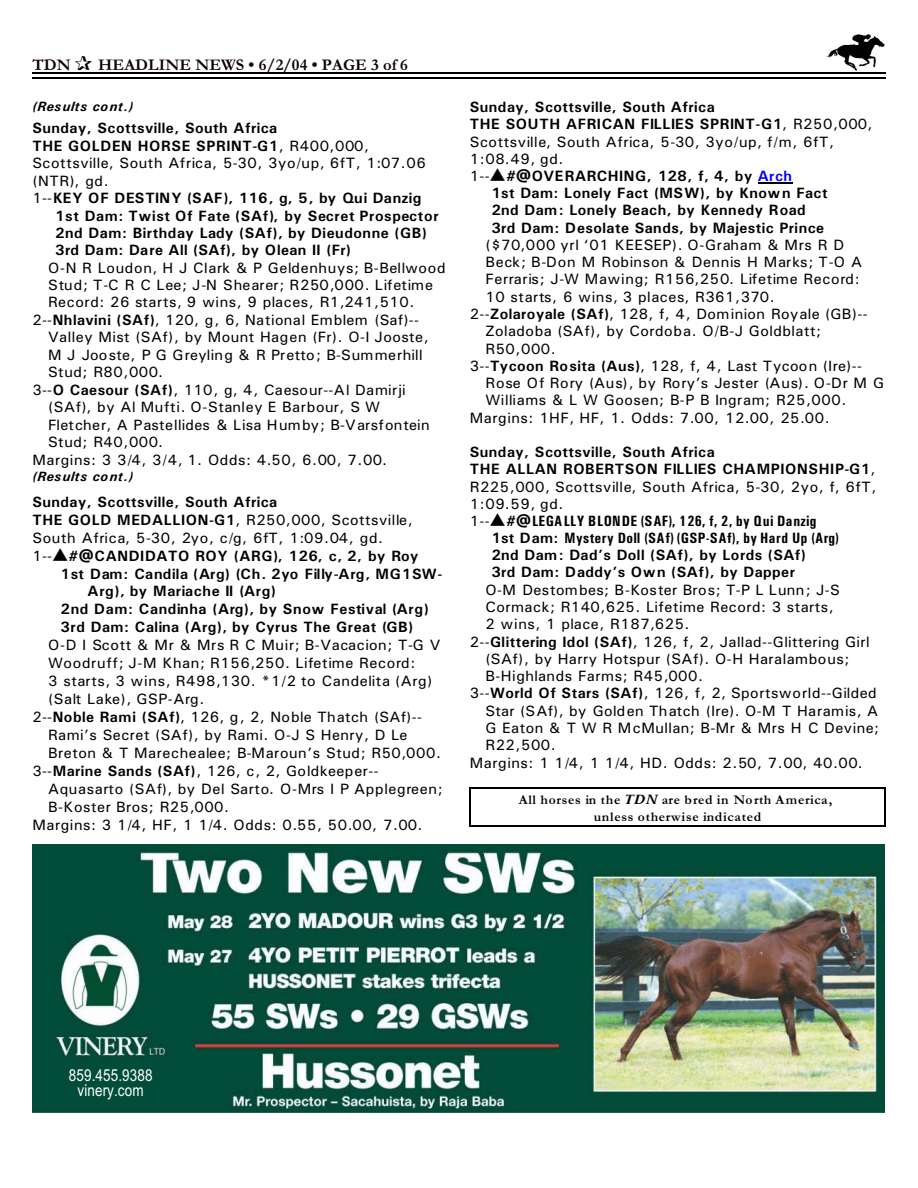
<style>
.page{position:relative;width:918px;height:1188px;background:#fff}
.page>*{position:absolute;margin:0;border:0;box-sizing:border-box;transform-origin:0 0}
.t1{font:700 16.5px "Garamond";letter-spacing:.005em;color:#0f0000}
.t2{font:16.5px/15.5px "Arial Narrow";letter-spacing:.005em;color:#fff;text-align:center}
.t3{font:15px "Univers";letter-spacing:.035em;color:#000}
.t4{font:700 15px/17.2px "Univers";letter-spacing:.03em;color:#000}
.t5{font:15px "Univers";letter-spacing:.01em;color:#000}
.t6{font:700 15px/17.1px "Univers Condensed";letter-spacing:.03em;color:#000}
.t7{font:15px "Univers";letter-spacing:.06em;color:#000}
.t8{font:700 15px "Univers";letter-spacing:.06em;color:#000}
.t9{font:700 15px "Univers";letter-spacing:.01em;color:#000}
.t10{font:15px "Univers";letter-spacing:.055em;color:#000}
.t11{font:700 13.5px/17px "Garamond";letter-spacing:.055em;color:#000;text-align:center}
.t12{font:italic 700 13.5px "Univers";letter-spacing:.04em;color:#000}
.s1{color:#001400}
.s2{font-weight:400}
.s3{font-weight:700}
.s4{color:#00f}
.s5{font-family:"Univers";font-weight:400}
.s6{font-family:"Univers"}
.s7{font-style:italic}
</style>
<div class="page">
<img style="left:826px;top:34px;width:59px;height:36px">
<hr style="left:32px;top:72px;width:853px;height:1px;background:#000">
<hr style="left:32px;top:77px;width:853px;height:2px;background:#000">
<img style="left:32px;top:844px;width:852px;height:269px">
<hr style="left:758px;top:183px;width:35px;height:1px;background:#000">
<hr style="left:470px;top:787px;width:1px;height:40px;background:#000">
<hr style="left:884px;top:787px;width:1px;height:40px;background:#000">
<hr style="left:470px;top:787px;width:415px;height:1px;background:#000">
<hr style="left:470px;top:826px;width:415px;height:1px;background:#000">
<p class="t1" style="left:32px;top:59px;width:40px">TDN</p>
<p class="t1" style="left:98px;top:59px;width:311px">HEADLINE NEWS • 6/2/04 • PAGE 3 of <span class="s1">6</span></p>
<p class="t12" style="left:32px;top:102px;width:102px">(Results cont.)</p>
<p class="t4" style="left:32px;top:121px;width:246px">Sunday, Scottsville, South Africa</p>
<p class="t4" style="left:32px;top:138px;width:338px">THE GOLDEN HORSE SPRINT-G1<span class="s2">, R400,000,</span></p>
<p class="t3" style="left:32px;top:158px;width:395px">Scottsville, South Africa, 5-30, 3yo/up, 6fT, 1:07.06</p>
<p class="t3" style="left:32px;top:175px;width:78px">(NTR), gd.</p>
<p class="t9" style="left:32px;top:193px;width:390px"><span class="s2">1--</span>KEY OF DESTINY (SAF), 116, g, 5, by Qui Danzig</p>
<p class="t4" style="left:55px;top:208px;width:385px">1st Dam: Twist Of Fate (SAf), by Secret Prospector</p>
<p class="t4" style="left:55px;top:225px;width:373px">2nd Dam: Birthday Lady (SAf), by Dieudonne (GB)</p>
<p class="t4" style="left:55px;top:243px;width:297px">3rd Dam: Dare All (SAf), by Olean II (Fr)</p>
<p class="t3" style="left:48px;top:262px;width:399px">O-N R Loudon, H J Clark &amp; P Geldenhuys; B-Bellwood</p>
<p class="t7" style="left:48px;top:280px;width:386px">Stud; T-C R C Lee; J-N Shearer; R250,000. Lifetime</p>
<p class="t3" style="left:48px;top:297px;width:368px">Record: 26 starts, 9 wins, 9 places, R1,241,510.</p>
<p class="t3" style="left:32px;top:315px;width:388px">2--<span class="s3">Nhlavini (SAf)</span>, 120, g, 6, National Emblem (Saf)--</p>
<p class="t3" style="left:48px;top:332px;width:382px">Valley Mist (SAf), by Mount Hagen (Fr). O-I Jooste,</p>
<p class="t5" style="left:48px;top:349px;width:376px">M J Jooste, P G Greyling &amp; R Pretto; B-Summerhill</p>
<p class="t3" style="left:48px;top:367px;width:116px">Stud; R80,000.</p>
<p class="t5" style="left:32px;top:384px;width:375px">3--<span class="s3">O Caesour (SAf)</span>, 110, g, 4, Caesour--Al Damirji</p>
<p class="t3" style="left:48px;top:402px;width:334px">(SAf), by Al Mufti. O-Stanley E Barbour, S W</p>
<p class="t5" style="left:48px;top:419px;width:383px">Fletcher, A Pastellides &amp; Lisa Humby; B-Varsfontein</p>
<p class="t3" style="left:48px;top:437px;width:116px">Stud; R40,000.</p>
<p class="t3" style="left:32px;top:454px;width:356px">Margins: 3 3/4, 3/4, 1. Odds: 4.50, 6.00, 7.00.</p>
<p class="t12" style="left:32px;top:472px;width:102px">(Results cont.)</p>
<p class="t4" style="left:32px;top:494px;width:246px">Sunday, Scottsville, South Africa</p>
<p class="t3" style="left:32px;top:514px;width:382px"><span class="s3">THE GOLD MEDALLION-G1</span>, R250,000, Scottsville,</p>
<p class="t3" style="left:32px;top:532px;width:352px">South Africa, 5-30, 2yo, c/g, 6fT, 1:09.04, gd.</p>
<p class="t4" style="left:32px;top:548px;width:388px"><span class="s2">1--</span>▲#@CANDIDATO ROY (ARG), 126, c, 2, by Roy</p>
<p class="t8" style="left:61px;top:568px;width:383px">1st Dam: Candila (Arg) (Ch. 2yo Filly-Arg, MG1SW-</p>
<p class="t4" style="left:88px;top:584px;width:190px">Arg), by Mariache II (Arg)</p>
<p class="t4" style="left:61px;top:602px;width:370px">2nd Dam: Candinha (Arg), by Snow Festival (Arg)</p>
<p class="t4" style="left:61px;top:620px;width:354px">3rd Dam: Calina (Arg), by Cyrus The Great (GB)</p>
<p class="t3" style="left:48px;top:640px;width:394px">O-D I Scott &amp; Mr &amp; Mrs R C Muir; B-Vacacion; T-G V</p>
<p class="t3" style="left:48px;top:658px;width:369px">Woodruff; J-M Khan; R156,250. Lifetime Record:</p>
<p class="t3" style="left:48px;top:676px;width:386px">3 starts, 3 wins, R498,130. *1/2 to Candelita (Arg)</p>
<p class="t3" style="left:48px;top:694px;width:158px">(Salt Lake), GSP-Arg.</p>
<p class="t3" style="left:32px;top:712px;width:391px">2--<span class="s3">Noble Rami (SAf)</span>, 126, g, 2, Noble Thatch (SAf)--</p>
<p class="t3" style="left:48px;top:730px;width:361px">Rami’s Secret (SAf), by Rami. O-J S Henry, D Le</p>
<p class="t3" style="left:48px;top:748px;width:394px">Breton &amp; T Marechealee; B-Maroun’s Stud; R50,000.</p>
<p class="t3" style="left:32px;top:766px;width:348px">3--<span class="s3">Marine Sands (SAf)</span>, 126, c, 2, Goldkeeper--</p>
<p class="t3" style="left:48px;top:784px;width:396px">Aquasarto (SAf), by Del Sarto. O-Mrs I P Applegreen;</p>
<p class="t3" style="left:48px;top:802px;width:183px">B-Koster Bros; R25,000.</p>
<p class="t3" style="left:32px;top:820px;width:392px">Margins: 3 1/4, HF, 1 1/4. Odds: 0.55, 50.00, 7.00.</p>
<p class="t4" style="left:470px;top:100px;width:246px">Sunday, Scottsville, South Africa</p>
<p class="t4" style="left:470px;top:117px;width:404px">THE SOUTH AFRICAN FILLIES SPRINT-G1<span class="s2">, R250,000,</span></p>
<p class="t3" style="left:470px;top:136px;width:366px">Scottsville, South Africa, 5-30, 3yo/up, f/m, 6fT,</p>
<p class="t3" style="left:470px;top:154px;width:95px">1:08.49, gd.</p>
<p class="t4" style="left:470px;top:169px;width:324px"><span class="s2">1--</span>▲#@OVERARCHING, 128, f, 4, by <span class="s4">Arch</span></p>
<p class="t4" style="left:491px;top:186px;width:338px">1st Dam: Lonely Fact (MSW), by Known Fact</p>
<p class="t4" style="left:491px;top:203px;width:316px">2nd Dam: Lonely Beach, by Kennedy Road</p>
<p class="t4" style="left:491px;top:220px;width:334px">3rd Dam: Desolate Sands, by Majestic Prince</p>
<p class="t3" style="left:485px;top:240px;width:360px">($70,000 yrl ‘01 KEESEP). O-Graham &amp; Mrs R D</p>
<p class="t10" style="left:485px;top:257px;width:378px">Beck; B-Don M Robinson &amp; Dennis H Marks; T-O A</p>
<p class="t3" style="left:485px;top:274px;width:376px">Ferraris; J-W Mawing; R156,250. Lifetime Record:</p>
<p class="t3" style="left:485px;top:291px;width:291px">10 starts, 6 wins, 3 places, R361,370.</p>
<p class="t3" style="left:470px;top:309px;width:400px">2--<span class="s3">Zolaroyale (SAf)</span>, 128, f, 4, Dominion Royale (GB)--</p>
<p class="t3" style="left:485px;top:326px;width:337px">Zoladoba (SAf), by Cordoba. O/B-J Goldblatt;</p>
<p class="t3" style="left:485px;top:343px;width:72px">R50,000.</p>
<p class="t3" style="left:470px;top:360px;width:394px">3--<span class="s3">Tycoon Rosita (Aus)</span>, 128, f, 4, Last Tycoon (Ire)--</p>
<p class="t7" style="left:485px;top:378px;width:400px">Rose Of Rory (Aus), by Rory’s Jester (Aus). O-Dr M G</p>
<p class="t3" style="left:485px;top:395px;width:362px">Williams &amp; L W Goosen; B-P B Ingram; R25,000.</p>
<p class="t3" style="left:470px;top:412px;width:362px">Margins: 1HF, HF, 1. Odds: 7.00, 12.00, 25.00.</p>
<p class="t4" style="left:470px;top:445px;width:408px">Sunday, Scottsville, South Africa<br>THE ALLAN ROBERTSON FILLIES CHAMPIONSHIP-G1<span class="s2">, R225,000, Scottsville, South Africa, 5-30, 2yo, f, 6fT, 1:09.59, gd.</span></p>
<p class="t6" style="left:491px;top:514px;width:349px;text-indent:-22px"><span class="s5">1--</span>▲<span class="s6">#@</span>LEGALLY BLONDE (SAF), 126, f, 2, by Qui Danzig<br><span class="s6">1st Dam:</span> Mystery Doll (SAf) (GSP-SAf), by Hard Up (Arg)</p>
<p class="t4" style="left:491px;top:548px;width:316px">2nd Dam: Dad’s Doll (SAf), by Lords (SAf)<br>3rd Dam: Daddy’s Own (SAf), by Dapper</p>
<p class="t3" style="left:485px;top:584px;width:356px">O-M Destombes; B-Koster Bros; T-P L Lunn; J-S</p>
<p class="t3" style="left:485px;top:602px;width:350px">Cormack; R140,625. Lifetime Record: 3 starts,</p>
<p class="t3" style="left:485px;top:619px;width:206px">2 wins, 1 place, R187,625.</p>
<p class="t3" style="left:470px;top:636px;width:401px">2--<span class="s3">Glittering Idol (SAf)</span>, 126, f, 2, Jallad--Glittering Girl</p>
<p class="t3" style="left:485px;top:654px;width:366px">(SAf), by Harry Hotspur (SAf). O-H Haralambous;</p>
<p class="t3" style="left:485px;top:671px;width:219px">B-Highlands Farms; R45,000.</p>
<p class="t3" style="left:470px;top:688px;width:409px">3--<span class="s3">World Of Stars (SAf)</span>, 126, f, 2, Sportsworld--Gilded</p>
<p class="t3" style="left:485px;top:705px;width:394px">Star (SAf), by Golden Thatch (Ire). O-M T Haramis, A</p>
<p class="t3" style="left:485px;top:723px;width:395px">G Eaton &amp; T W R McMullan; B-Mr &amp; Mrs H C Devine;</p>
<p class="t3" style="left:485px;top:740px;width:72px">R22,500.</p>
<p class="t3" style="left:470px;top:757px;width:394px">Margins: 1 1/4, 1 1/4, HD. Odds: 2.50, 7.00, 40.00.</p>
<p class="t11" style="left:519px;top:793px;width:315px">All horses in the <span class="s7">TDN</span> are bred in North America, unless otherwise indicated</p>
<p class="t2" style="left:69px;top:1069px;width:85px">859.455.9388 vinery.com</p>
</div>
